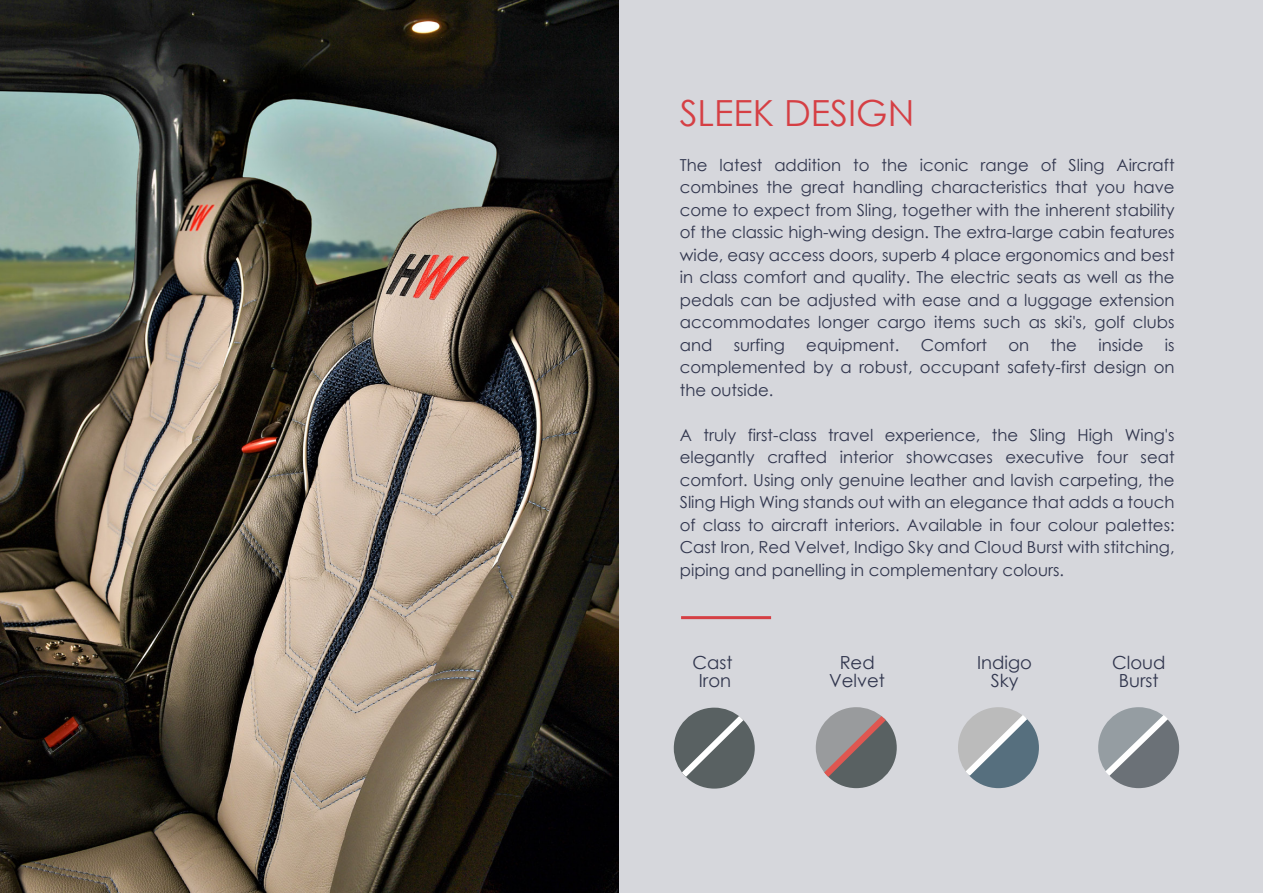
<style>
.page{position:relative;width:1263px;height:893px;background:#fff}
.page>*{position:absolute;margin:0;border:0;box-sizing:border-box;transform-origin:0 0}
.t1{font:36px "Century Gothic";color:#d53f44}
.t2{font:18px/18px "Century Gothic";color:#31364e;text-align:center}
.t3{font:16.5px/22.5px "Century Gothic";color:#31364e;text-align:justify}
</style>
<div class="page">
<div style="left:615px;top:0;width:648px;height:893px;background:#d6d7dc"></div>
<hr style="left:681px;top:616px;width:90px;height:3px;background:#d53f44">
<svg style="left:816px;top:707px;width:81px;height:81px"></svg>
<svg style="left:674px;top:708px;width:81px;height:81px"></svg>
<svg style="left:958px;top:707px;width:81px;height:81px"></svg>
<svg style="left:1098px;top:707px;width:81px;height:81px"></svg>
<img style="left:0;top:0;width:618px;height:893px">
<h1 class="t1" style="left:680px;top:88px;width:236px">SLEEK DESIGN</h1>
<p class="t3" style="left:680px;top:153px;width:496px">The latest addition to the iconic range of Sling Aircraft combines the great handling characteristics that you have come to expect from Sling, together with the inherent stability of the classic high-wing design. The extra-large cabin features wide, easy access doors, superb 4 place ergonomics and best in class comfort and quality. The electric seats as well as the pedals can be adjusted with ease and a luggage extension accommodates longer cargo items such as ski's, golf clubs and</p>
<p class="t3" style="left:680px;top:333px;width:496px;text-indent:485px">is complemented by a robust, occupant safety-first design on the outside.</p>
<p class="t3" style="left:680px;top:423px;width:496px">A truly first-class travel experience, the Sling High Wing's elegantly crafted interior showcases executive four seat comfort. Using only genuine leather and lavish carpeting, the Sling High Wing stands out with an elegance that adds a touch of class to aircraft interiors. Available in four colour palettes:<br>Cast Iron, Red Velvet, Indigo Sky and Cloud Burst with stitching, piping and panelling in complementary colours.</p>
<p class="t3" style="left:734px;top:333px;width:53px">surfing</p>
<p class="t3" style="left:806px;top:333px;width:94px">equipment.</p>
<p class="t3" style="left:921px;top:333px;width:68px">Comfort</p>
<p class="t3" style="left:1008px;top:333px;width:22px">on</p>
<p class="t3" style="left:1051px;top:333px;width:28px">the</p>
<p class="t3" style="left:1098px;top:333px;width:47px">inside</p>
<p class="t2" style="left:692px;top:654px;width:42px">Cast<br>Iron</p>
<p class="t2" style="left:829px;top:654px;width:57px">Red<br>Velvet</p>
<p class="t2" style="left:977px;top:654px;width:56px">Indigo<br>Sky</p>
<p class="t2" style="left:1112px;top:654px;width:55px">Cloud<br>Burst</p>
</div>
